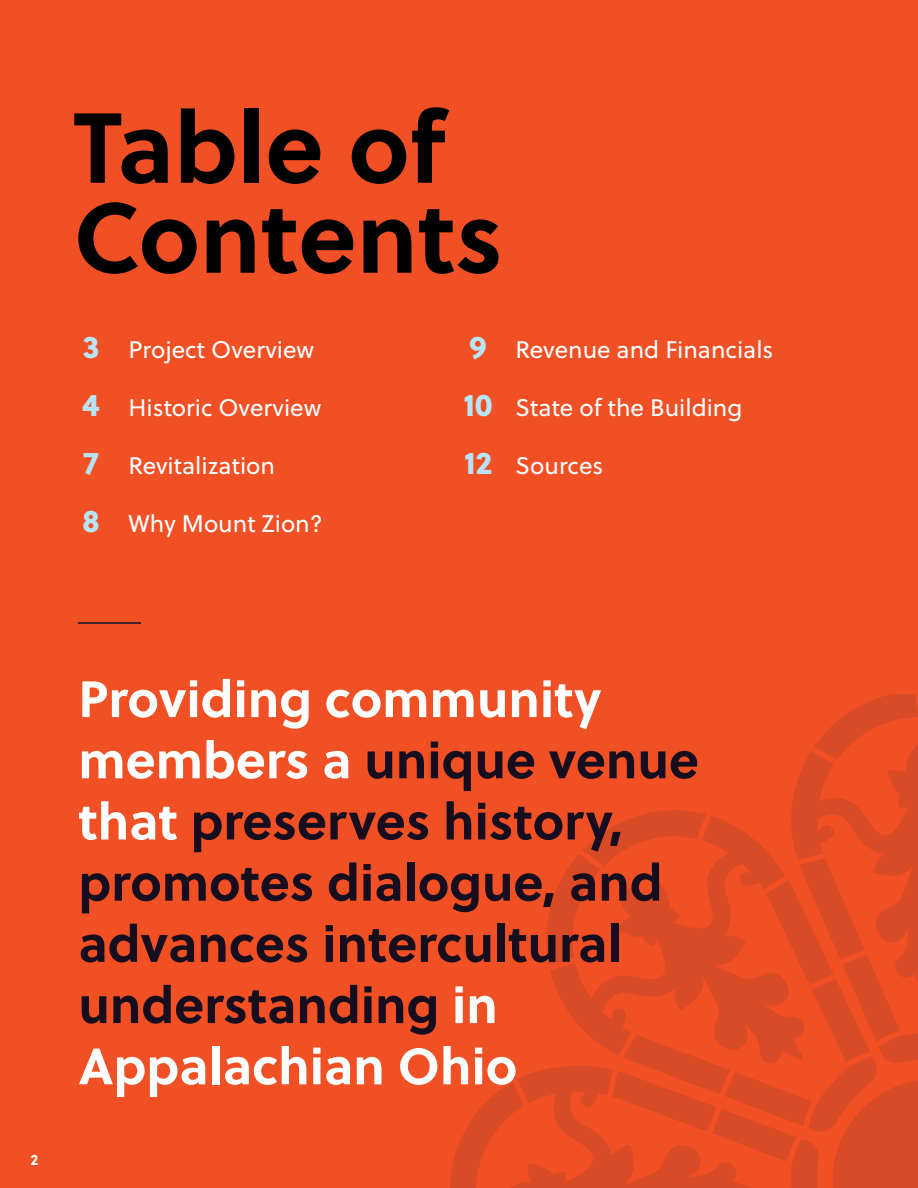
<style>
.page{position:relative;width:918px;height:1188px;background:#f05024}
.page>*{position:absolute;margin:0;border:0;box-sizing:border-box;transform-origin:0 0}
.t1{font:700 99px/90px "Soleil";color:#000}
.t2{font:700 51px/61.2px "Soleil";color:#160e1e}
.t3{font:24px "Soleil";color:#fff}
.t4{font:700 15px "Soleil";color:#fff}
.s1{font-family:"Soleil Xb";font-size:31.5px;color:#b7e4f7}
.s2{color:#fff}
</style>
<div class="page">
<img style="left:450px;top:694px;width:468px;height:494px">
<hr style="left:78px;top:622px;width:62px;height:2px;background:#402229">
<h1 class="t1" style="left:73px;top:98px;width:431px">Table of<br>Contents</h1>
<p class="t3" style="left:83px;top:332px;width:233px"><span class="s1">3</span> Project Overview</p>
<p class="t3" style="left:82px;top:390px;width:241px"><span class="s1">4</span> Historic Overview</p>
<p class="t3" style="left:83px;top:448px;width:193px"><span class="s1">7</span> Revitalization</p>
<p class="t3" style="left:82px;top:506px;width:242px"><span class="s1">8</span> Why Mount Zion?</p>
<p class="t3" style="left:469px;top:332px;width:306px"><span class="s1">9</span> Revenue and Financials</p>
<p class="t3" style="left:464px;top:390px;width:280px"><span class="s1">10</span> State of the Building</p>
<p class="t3" style="left:464px;top:448px;width:141px"><span class="s1">12</span> Sources</p>
<p class="t4" style="left:31px;top:1148px;width:9px">2</p>
<p class="t2" style="left:78px;top:666px;width:622px"><span class="s2">Providing community members a</span> unique venue <span class="s2">that</span> preserves history, promotes dialogue, and advances intercultural understanding <span class="s2">in<br>Appalachian Ohio</span></p>
</div>
